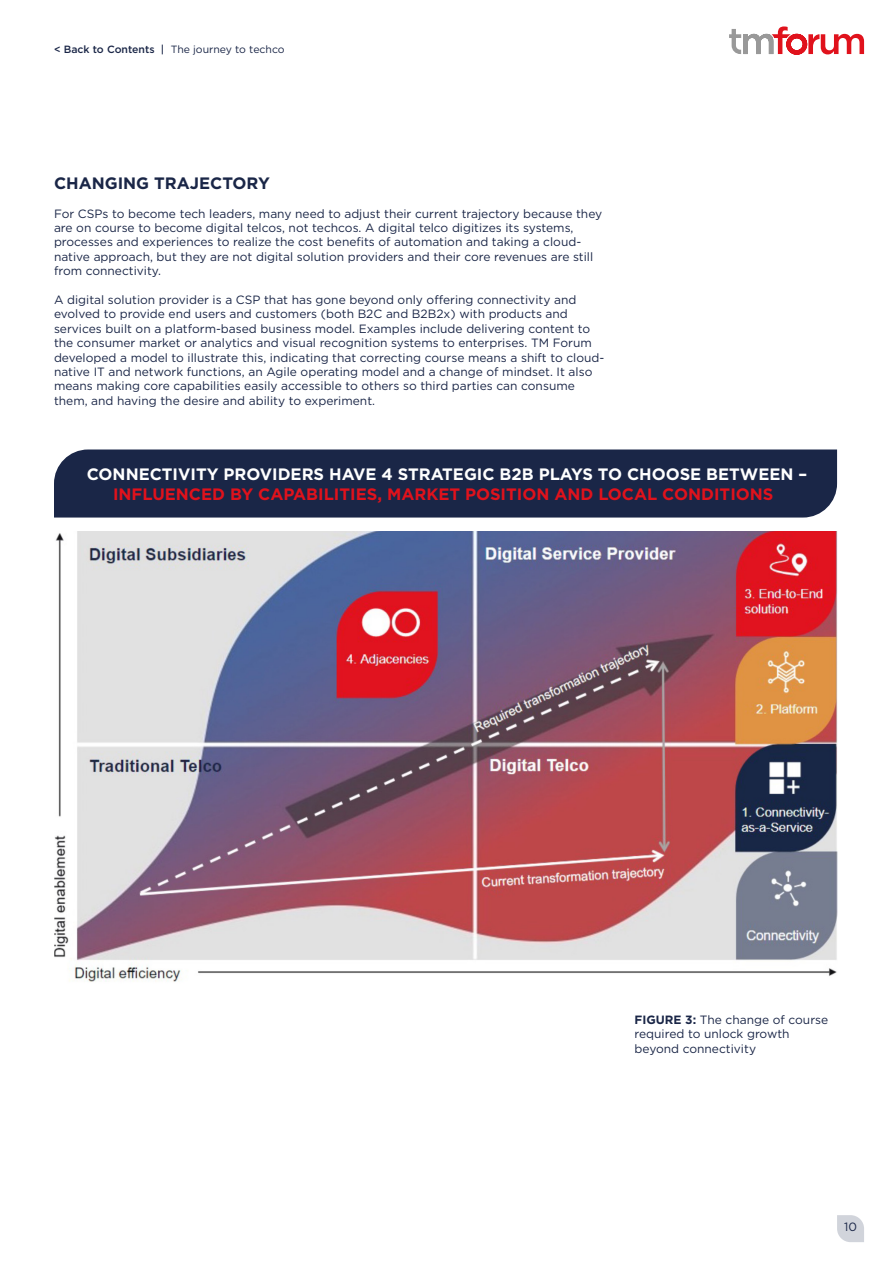
<style>
.page{position:relative;width:893px;height:1263px;background:#fff}
.page>*{position:absolute;margin:0;border:0;box-sizing:border-box;transform-origin:0 0}
.sub_head_11pt{font:700 16.5px "Gotham";color:#fff}
.sub_head_11pt-2{font:700 16.5px "Gotham";color:#e0121c}
.sub_head_11pt-3{font:700 16.5px "Gotham";color:#1a2647}
.t1{font:12px/14.4px "Gotham";color:#1a2647}
.t2{font:10.5px "Gotham";color:#1a2647}
.s1{font-weight:500}
.s2{font-weight:700}
</style>
<div class="page">
<svg style="left:729px;top:26px;width:135px;height:29px"></svg>
<svg style="left:837px;top:1215px;width:27px;height:27px"></svg>
<img style="left:54px;top:531px;width:783px;height:451px">
<div style="left:54px;top:449px;width:783px;height:68px;background:#1a2647"></div>
<p class="t2" style="left:54px;top:43px;width:232px"><span class="s1">&lt; Back to Contents |</span> The journey to techco</p>
<p class="sub_head_11pt-3" style="left:54px;top:172px;width:217px">CHANGING TRAJECTORY</p>
<p class="t1" style="left:54px;top:206px;width:550px">For CSPs to become tech leaders, many need to adjust their current trajectory because they are on course to become digital telcos, not techcos. A digital telco digitizes its systems, processes and experiences to realize the cost benefits of automation and taking a cloud&shy;native approach, but they are not digital solution providers and their core revenues are still from connectivity.</p>
<p class="t1" style="left:54px;top:292px;width:552px">A digital solution provider is a CSP that has gone beyond only offering connectivity and evolved to provide end users and customers (both B2C and B2B2x) with products and services built on a platform-based business model. Examples include delivering content to the consumer market or analytics and visual recognition systems to enterprises. TM Forum developed a model to illustrate this, indicating that correcting course means a shift to cloud&shy;native IT and network functions, an Agile operating model and a change of mindset. It also means making core capabilities easily accessible to others so third parties can consume them, and having the desire and ability to experiment.</p>
<p class="sub_head_11pt" style="left:87px;top:463px;width:722px">CONNECTIVITY PROVIDERS HAVE 4 STRATEGIC B2B PLAYS TO CHOOSE BETWEEN –</p>
<p class="sub_head_11pt-2" style="left:113px;top:483px;width:662px">INFLUENCED BY CAPABILITIES, MARKET POSITION AND LOCAL CONDITIONS</p>
<p class="t1" style="left:634px;top:1012px;width:195px"><span class="s2">FIGURE 3:</span> The change of course required to unlock growth beyond connectivity</p>
<p class="t1" style="left:844px;top:1219px;width:14px">10</p>
</div>
